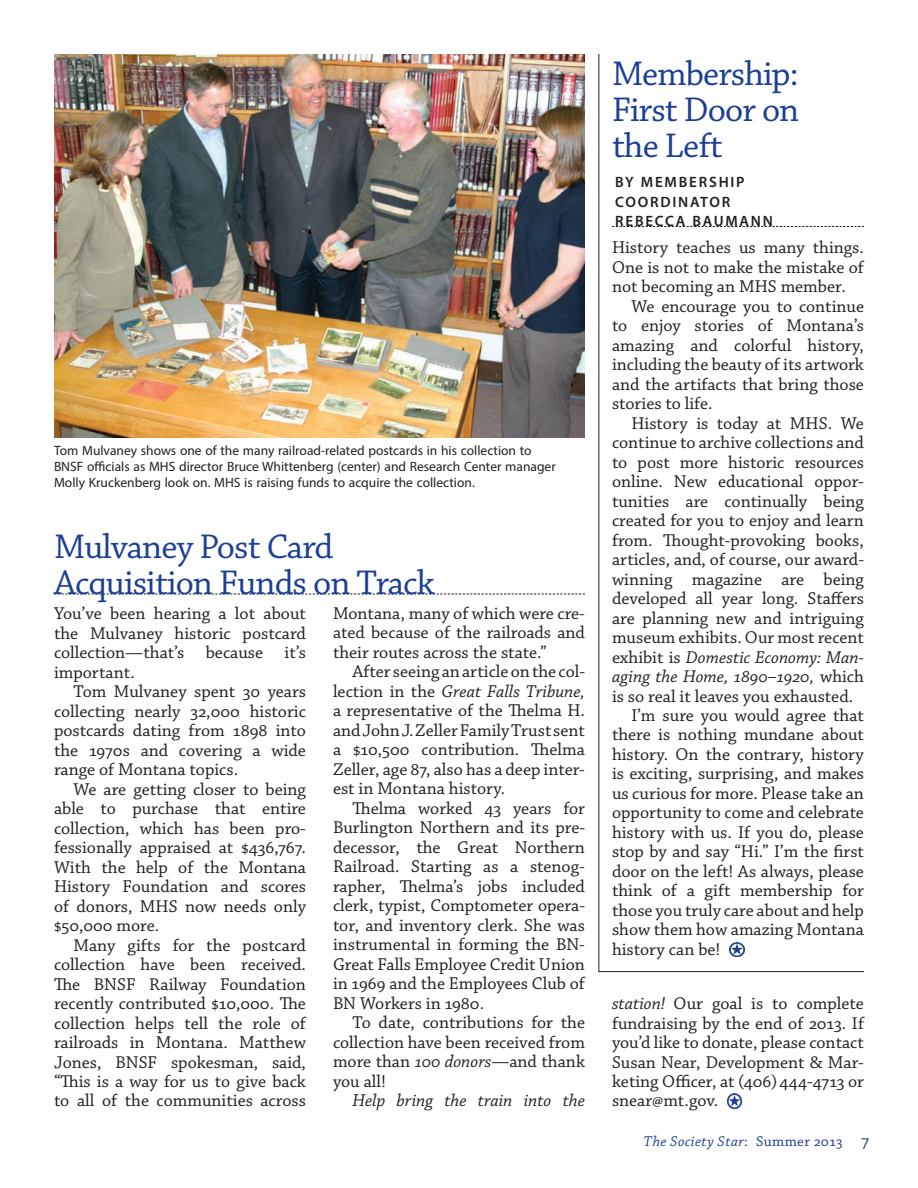
<style>
.page{position:relative;width:918px;height:1188px;background:#fff}
.page>*{position:absolute;margin:0;border:0;box-sizing:border-box;transform-origin:0 0}
.t1{font:36px/36px "Chaparral Pro";letter-spacing:-.025em;color:#1b3f94}
.t2{font:18px/19.5px "Chaparral Pro";color:#231f20;text-align:justify}
.t3{font:italic 18px "Chaparral Pro";color:#231f20}
.t4{font:600 15px/19.5px "Myriad Pro";letter-spacing:.12em;color:#231f20}
.t5{font:italic 15px "Chaparral Pro";letter-spacing:.03em;color:#1b3f94}
.t6{font:13.5px/16.5px "Myriad Pro";color:#231f20}
.s1{font-style:italic}
.s2{font-style:normal}
.s3{font-style:normal;font-size:18px}
</style>
<div class="page">
<svg style="left:54px;top:594px;width:531px;height:1px"></svg>
<img style="left:727px;top:1094px;width:15px;height:14px">
<img style="left:54px;top:54px;width:531px;height:384px">
<svg style="left:598px;top:54px;width:266px;height:918px"></svg>
<p class="t6" style="left:54px;top:442px;width:503px">Tom Mulvaney shows one of the many railroad-related postcards in his collection to<br>BNSF officials as MHS director Bruce Whittenberg (center) and Research Center manager<br>Molly Kruckenberg look on. MHS is raising funds to acquire the collection.</p>
<h1 class="t1" style="left:54px;top:530px;width:382px">Mulvaney Post Card<br>Acquisition Funds on Track</h1>
<p class="t2" style="left:54px;top:604px;width:254px">You’ve been hearing a lot about the Mulvaney historic postcard collection—that’s because it’s important.</p>
<p class="t2" style="left:54px;top:682px;width:254px;text-indent:19px">Tom Mulvaney spent 30 years collecting nearly 32,000 historic postcards dating from 1898 into the 1970s and covering a wide range of Montana topics.</p>
<p class="t2" style="left:54px;top:780px;width:254px;text-indent:19px">We are getting closer to being able to purchase that entire collection, which has been pro&shy;fessionally appraised at $436,767.<br>With the help of the Montana History Foundation and scores of donors, MHS now needs only $50,000 more.</p>
<p class="t2" style="left:54px;top:936px;width:254px;text-indent:19px">Many gifts for the postcard collection have been received.<br>The BNSF Railway Foundation recently contributed $10,000. The collection helps tell the role of railroads in Montana. Matthew Jones, BNSF spokesman, said, “This is a way for us to give back to all of the communities across</p>
<p class="t2" style="left:333px;top:604px;width:253px">Montana, many of which were cre&shy;ated because of the railroads and their routes across the state.”</p>
<p class="t2" style="left:333px;top:663px;width:254px;text-indent:19px">After seeing an article on the col&shy;lection in the <span class="s1">Great Falls Tribune, </span>a representative of the Thelma H. and John J. Zeller Family Trust sent a $10,500 contribution. Thelma Zeller, age 87, also has a deep inter&shy;est in Montana history.</p>
<p class="t2" style="left:333px;top:799px;width:254px;text-indent:19px">Thelma worked 43 years for Burlington Northern and its pre&shy;decessor, the Great Northern Railroad. Starting as a stenog&shy;rapher, Thelma’s jobs included clerk, typist, Comptometer opera&shy;tor, and inventory clerk. She was instrumental in forming the BN-Great Falls Employee Credit Union in 1969 and the Employees Club of BN Workers in 1980.</p>
<p class="t2" style="left:333px;top:1014px;width:254px;text-indent:19px">To date, contributions for the collection have been received from more than <span class="s1">100 donors</span>—and thank you all!</p>
<p class="t3" style="left:352px;top:1091px;width:234px">Help bring the train into the</p>
<h1 class="t1" style="left:612px;top:57px;width:189px;text-align:justify">Membership:<br>First Door on the Left</h1>
<p class="t4" style="left:615px;top:172px;width:159px">BY MEMBERSHIP<br>COORDINATOR<br>REBECCA BAUMANN</p>
<p class="t2" style="left:612px;top:238px;width:253px">History teaches us many things.<br>One is not to make the mistake of not becoming an MHS member.</p>
<p class="t2" style="left:612px;top:297px;width:254px;text-indent:19px">We encourage you to continue to enjoy stories of Montana’s amazing and colorful history, including the beauty of its artwork and the artifacts that bring those stories to life.</p>
<p class="t2" style="left:631px;top:414px;width:234px">History is today at MHS. We</p>
<p class="t2" style="left:612px;top:433px;width:253px">continue to archive collections and</p>
<p class="t2" style="left:612px;top:453px;width:253px">to post more historic resources</p>
<p class="t2" style="left:612px;top:472px;width:253px">online. New educational oppor-</p>
<p class="t2" style="left:612px;top:492px;width:254px">tunities are continually being</p>
<p class="t2" style="left:612px;top:511px;width:254px">created for you to enjoy and learn</p>
<p class="t2" style="left:612px;top:531px;width:254px">from. Thought-provoking books,</p>
<p class="t2" style="left:612px;top:550px;width:254px">articles, and, of course, our award-</p>
<p class="t2" style="left:612px;top:570px;width:253px">winning magazine are being</p>
<p class="t2" style="left:612px;top:589px;width:253px">developed all year long. Staffers</p>
<p class="t2" style="left:612px;top:609px;width:253px">are planning new and intriguing</p>
<p class="t2" style="left:612px;top:628px;width:253px">museum exhibits. Our most recent</p>
<p class="t3" style="left:612px;top:647px;width:253px"><span class="s2">exhibit is</span> Domestic Economy: Man-</p>
<p class="t3" style="left:612px;top:666px;width:254px">aging the Home, 1890–1920, <span class="s2">which</span></p>
<p class="t2" style="left:612px;top:687px;width:243px">is so real it leaves you exhausted.</p>
<p class="t2" style="left:631px;top:706px;width:234px">I’m sure you would agree that</p>
<p class="t2" style="left:612px;top:726px;width:254px">there is nothing mundane about</p>
<p class="t2" style="left:612px;top:745px;width:253px">history. On the contrary, history</p>
<p class="t2" style="left:612px;top:765px;width:254px">is exciting, surprising, and makes</p>
<p class="t2" style="left:612px;top:784px;width:254px">us curious for more. Please take an</p>
<p class="t2" style="left:612px;top:804px;width:253px">opportunity to come and celebrate</p>
<p class="t2" style="left:612px;top:823px;width:253px">history with us. If you do, please</p>
<p class="t2" style="left:612px;top:843px;width:253px">stop by and say “Hi.” I’m the first</p>
<p class="t2" style="left:612px;top:862px;width:253px">door on the left! As always, please</p>
<p class="t2" style="left:612px;top:882px;width:253px">think of a gift membership for</p>
<p class="t2" style="left:612px;top:901px;width:254px">those you truly care about and help</p>
<p class="t2" style="left:612px;top:921px;width:253px">show them how amazing Montana</p>
<p class="t2" style="left:612px;top:940px;width:110px">history can be!</p>
<p class="t2" style="left:612px;top:994px;width:254px"><span class="s1">station!</span> Our goal is to complete fundraising by the end of 2013. If you’d like to donate, please contact Susan Near, Development &amp; Mar&shy;keting Officer, at (406) 444-4713 or snear@mt.gov.</p>
<p class="t5" style="left:644px;top:1133px;width:227px">The Society Star<span class="s2">: Summer 2013</span> <span class="s3">7</span></p>
</div>
